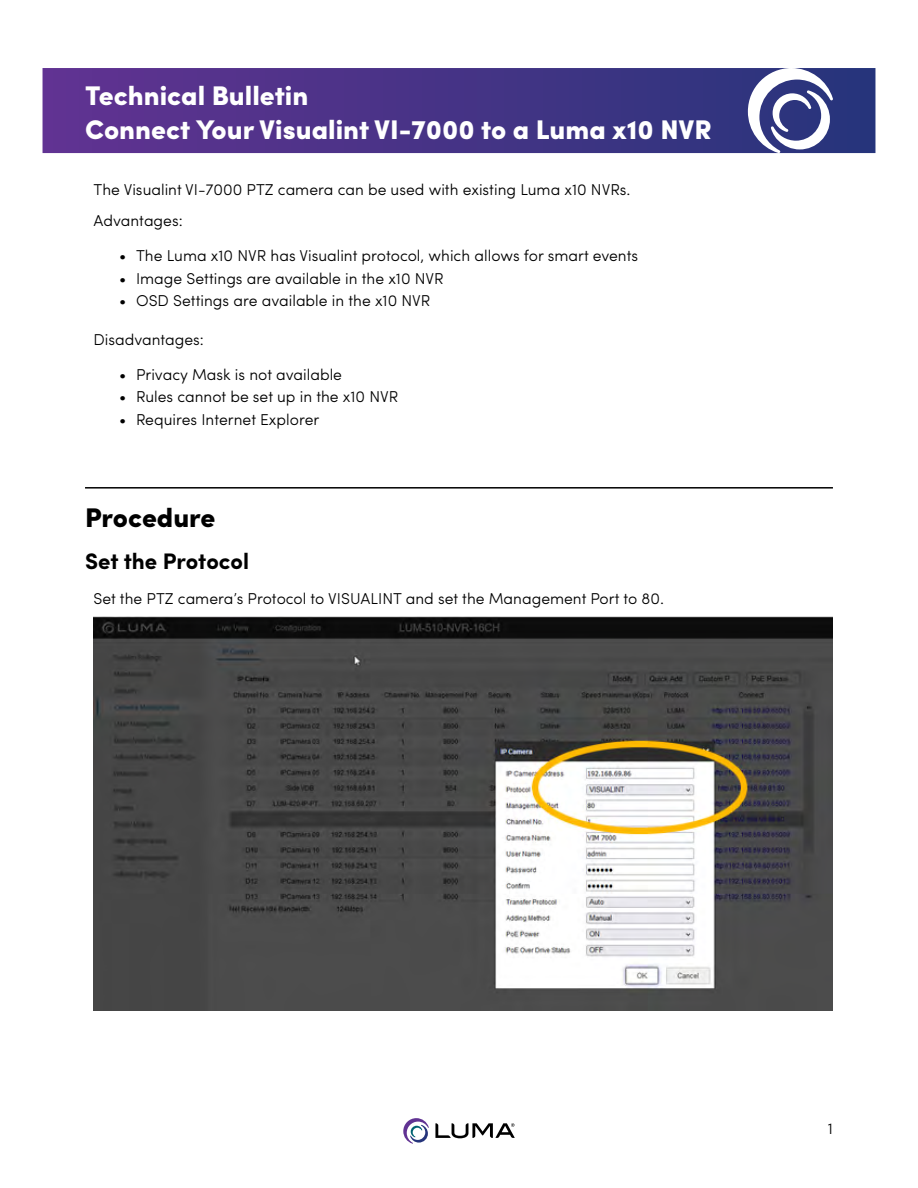
<style>
.page{position:relative;width:918px;height:1188px;background:#fff}
.page>*{position:absolute;margin:0;border:0;box-sizing:border-box;transform-origin:0 0}
.t1{font:900 27px/33.5px "Sofia Pro";color:#fff}
.t2{font:900 27px "Sofia Pro";letter-spacing:-.005em;color:#000}
.t3{font:700 22.5px "Sofia Pro";color:#000}
.t4{font:300 15.75px/30.8px "Sofia Pro";color:#000}
</style>
<div class="page">
<svg style="left:43px;top:68px;width:832px;height:85px;background:#4d3b8b"></svg>
<svg style="left:403px;top:1118px;width:26px;height:26px"></svg>
<svg style="left:435px;top:1123px;width:80px;height:15px"></svg>
<hr style="left:85px;top:487px;width:748px;height:2px;background:#000">
<img style="left:94px;top:617px;width:739px;height:394px">
<h1 class="t1" style="left:85px;top:77px;width:628px">Technical Bulletin<br>Connect Your Visualint VI-7000 to a Luma x10 NVR</h1>
<p class="t4" style="left:94px;top:174px;width:539px">The Visualint VI-7000 PTZ camera can be used with existing Luma x10 NVRs.<br>Advantages:</p>
<p class="t4" style="left:119px;top:239px;width:521px">• The Luma x10 NVR has Visualint protocol, which allows for smart events</p>
<p class="t4" style="left:119px;top:262px;width:326px">• Image Settings are available in the x10 NVR</p>
<p class="t4" style="left:119px;top:284px;width:313px">• OSD Settings are available in the x10 NVR</p>
<p class="t4" style="left:94px;top:323px;width:112px">Disadvantages:</p>
<p class="t4" style="left:119px;top:358px;width:224px">• Privacy Mask is not available</p>
<p class="t4" style="left:119px;top:380px;width:281px">• Rules cannot be set up in the x10 NVR</p>
<p class="t4" style="left:119px;top:403px;width:202px">• Requires Internet Explorer</p>
<h1 class="t2" style="left:85px;top:496px;width:132px">Procedure</h1>
<h2 class="t3" style="left:85px;top:544px;width:166px">Set the Protocol</h2>
<p class="t4" style="left:94px;top:582px;width:572px">Set the PTZ camera’s Protocol to VISUALINT and set the Management Port to 80.</p>
<p class="t4" style="left:828px;top:1112px;width:7px">1</p>
</div>
